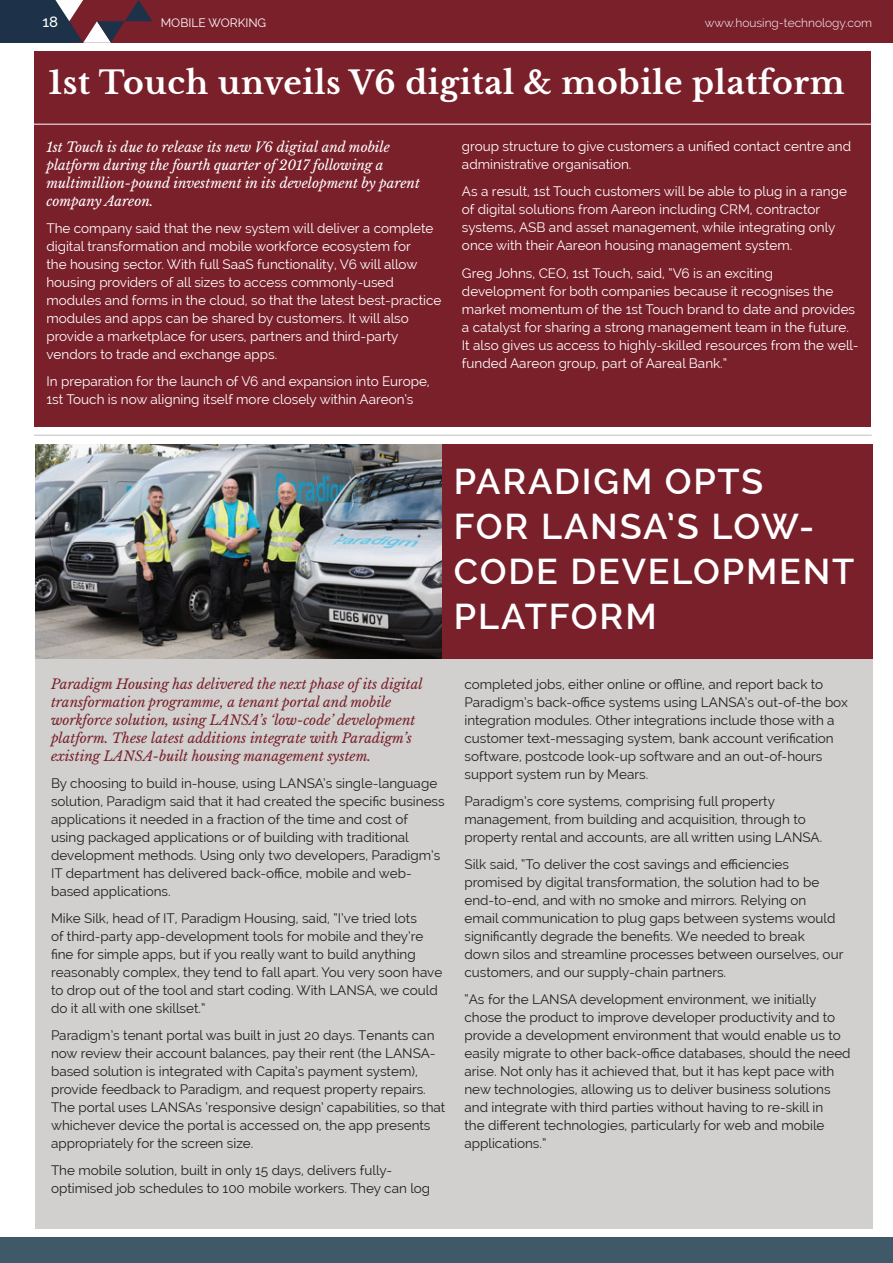
<style>
.page{position:relative;width:893px;height:1263px;background:#fff}
.page>*{position:absolute;margin:0;border:0;box-sizing:border-box;transform-origin:0 0}
.t1{font:600 36px/45px "Raleway";letter-spacing:.05em;color:#fff}
.t2{font:700 31.5px "Libre Baskerville";letter-spacing:.02em;color:#fff}
.t3{font:500 15px "Raleway";color:#fff}
.t4{font:13.5px/18px "Raleway";color:#231f20}
.t5{font:13.5px/18px "Raleway";color:#fff}
.t6{font:italic 13.5px/18px "Libre Baskerville";color:#7a202b}
.t7{font:italic 13.5px/18px "Libre Baskerville";color:#fff}
.t8{font:300 12px "Raleway";color:#fff}
.t9{font:12px "Raleway";color:#fff}
</style>
<div class="page">
<div style="left:0;top:1237px;width:893px;height:26px;background:#405968"></div>
<div style="left:0;top:0;width:893px;height:43px;background:#7a202b"></div>
<div style="left:0;top:0;width:69px;height:43px;background:#1d3148"></div>
<svg style="left:55px;top:0;width:97px;height:43px"></svg>
<div style="left:35px;top:51px;width:836px;height:375px;background:#7a202b"></div>
<hr style="left:34px;top:124px;width:838px;height:1px;background:#fff">
<hr style="left:34px;top:435px;width:838px;height:1px;background:#bebfc0">
<div style="left:35px;top:485px;width:838px;height:744px;background:#d1d0ce"></div>
<div style="left:426px;top:444px;width:446px;height:215px;background:#7a202b"></div>
<img style="left:35px;top:444px;width:406px;height:215px">
<p class="t3" style="left:43px;top:13px;width:17px">18</p>
<p class="t9" style="left:161px;top:16px;width:107px">MOBILE WORKING</p>
<p class="t8" style="left:705px;top:16px;width:169px">www.housing-technology.com</p>
<p class="t2" style="left:49px;top:63px;width:798px">1st Touch unveils V6 digital &amp; mobile platform</p>
<p class="t7" style="left:46px;top:138px;width:375px">1st Touch is due to release its new V6 digital and mobile platform during the fourth quarter of 2017 following a multimillion-pound investment in its development by parent company Aareon.</p>
<p class="t5" style="left:46px;top:219px;width:396px">The company said that the new system will deliver a complete digital transformation and mobile workforce ecosystem for<br>the housing sector. With full SaaS functionality, V6 will allow housing providers of all sizes to access commonly-used modules and forms in the cloud, so that the latest best-practice modules and apps can be shared by customers. It will also provide a marketplace for users, partners and third-party vendors to trade and exchange apps.</p>
<p class="t5" style="left:46px;top:372px;width:385px">In preparation for the launch of V6 and expansion into Europe,<br>1st Touch is now aligning itself more closely within Aareon’s</p>
<p class="t5" style="left:462px;top:138px;width:391px">group structure to give customers a unified contact centre and administrative organisation.</p>
<p class="t5" style="left:462px;top:183px;width:386px">As a result, 1st Touch customers will be able to plug in a range of digital solutions from Aareon including CRM, contractor systems, ASB and asset management, while integrating only once with their Aareon housing management system.</p>
<p class="t5" style="left:462px;top:264px;width:398px">Greg Johns, CEO, 1st Touch, said, “V6 is an exciting development for both companies because it recognises the market momentum of the 1st Touch brand to date and provides a catalyst for sharing a strong management team in the future.<br>It also gives us access to highly-skilled resources from the well&shy;funded Aareon group, part of Aareal Bank.”</p>
<p class="t1" style="left:454px;top:459px;width:402px">PARADIGM OPTS<br>FOR LANSA’S LOW-<br>CODE DEVELOPMENT<br>PLATFORM</p>
<p class="t6" style="left:51px;top:675px;width:373px">Paradigm Housing has delivered the next phase of its digital transformation programme, a tenant portal and mobile workforce solution, using LANSA’s ‘low-code’ development platform. These latest additions integrate with Paradigm’s existing LANSA-built housing management system.</p>
<p class="t4" style="left:51px;top:774px;width:395px">By choosing to build in-house, using LANSA’s single-language solution, Paradigm said that it had created the specific business applications it needed in a fraction of the time and cost of using packaged applications or of building with traditional development methods. Using only two developers, Paradigm’s IT department has delivered back-office, mobile and web&shy;based applications.</p>
<p class="t4" style="left:51px;top:909px;width:393px">Mike Silk, head of IT, Paradigm Housing, said, “I’ve tried lots<br>of third-party app-development tools for mobile and they’re fine for simple apps, but if you really want to build anything reasonably complex, they tend to fall apart. You very soon have to drop out of the tool and start coding. With LANSA, we could do it all with one skillset.”</p>
<p class="t4" style="left:51px;top:1026px;width:396px">Paradigm’s tenant portal was built in just 20 days. Tenants can now review their account balances, pay their rent (the LANSA&shy;based solution is integrated with Capita’s payment system), provide feedback to Paradigm, and request property repairs.<br>The portal uses LANSAs ‘responsive design’ capabilities, so that whichever device the portal is accessed on, the app presents appropriately for the screen size.</p>
<p class="t4" style="left:51px;top:1161px;width:381px">The mobile solution, built in only 15 days, delivers fully&shy;optimised job schedules to 100 mobile workers. They can log</p>
<p class="t4" style="left:464px;top:675px;width:385px">completed jobs, either online or offline, and report back to Paradigm’s back-office systems using LANSA’s out-of-the box integration modules. Other integrations include those with a customer text-messaging system, bank account verification software, postcode look-up software and an out-of-hours support system run by Mears.</p>
<p class="t4" style="left:464px;top:792px;width:359px">Paradigm’s core systems, comprising full property management, from building and acquisition, through to property rental and accounts, are all written using LANSA.</p>
<p class="t4" style="left:464px;top:855px;width:380px">Silk said, “To deliver the cost savings and efficiencies promised by digital transformation, the solution had to be end-to-end, and with no smoke and mirrors. Relying on email communication to plug gaps between systems would significantly degrade the benefits. We needed to break<br>down silos and streamline processes between ourselves, our customers, and our supply-chain partners.</p>
<p class="t4" style="left:464px;top:990px;width:388px">“As for the LANSA development environment, we initially chose the product to improve developer productivity and to provide a development environment that would enable us to easily migrate to other back-office databases, should the need arise. Not only has it achieved that, but it has kept pace with new technologies, allowing us to deliver business solutions and integrate with third parties without having to re-skill in<br>the different technologies, particularly for web and mobile applications.”</p>
</div>
